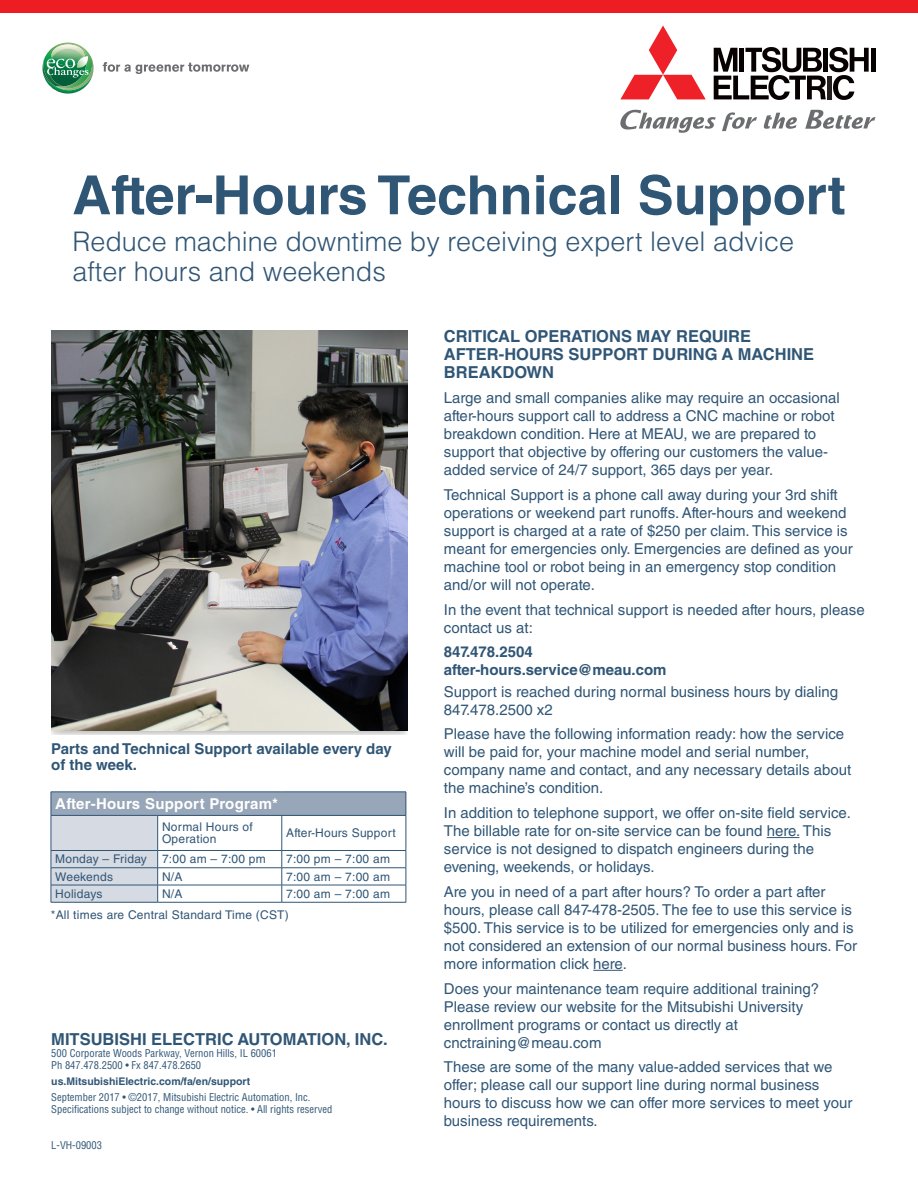
<style>
.page{position:relative;width:918px;height:1188px;background:#fff}
.page>*{position:absolute;margin:0;border:0;box-sizing:border-box;transform-origin:0 0}
._01_Heading_1_Produc{font:700 54px "Helvetica LT Std";color:#305676}
._01_Heading_2_Produc{font:300 27px/30px "Helvetica LT Std";color:#305676}
._01_Heading_Secondar{font:700 16.5px/18px "Helvetica LT Std";color:#305676}
._02_Body{font:15px/18px "Helvetica LT Std";color:#305676}
._02_Body-2{font:700 15px/18px "Helvetica LT Std";color:#305676}
._03_Table_Text{font:700 15px "Helvetica LT Std";letter-spacing:.02em;color:#fff}
._03_Table_Text-2{font:12px/12px "Helvetica LT Std";letter-spacing:.02em;color:#305676}
._04_Address_Footer{font:condensed 10.5px/12px "Helvetica LT Std";color:#305676}
._04_Address_Footer-2{font:700 10.5px "Helvetica LT Std";color:#305676}
</style>
<div class="page">
<svg style="left:51px;top:723px;width:357px;height:12px;background:#cecdca"></svg>
<hr style="left:767px;top:837px;width:32px;height:1px;background:#305676">
<hr style="left:593px;top:970px;width:30px;height:1px;background:#305676">
<div style="left:0;top:0;width:918px;height:13px;background:#ee1d23"></div>
<svg style="left:103px;top:62px;width:146px;height:12px"></svg>
<svg style="left:43px;top:43px;width:51px;height:51px"></svg>
<svg style="left:805px;top:110px;width:70px;height:19px"></svg>
<svg style="left:764px;top:113px;width:33px;height:16px"></svg>
<svg style="left:722px;top:112px;width:35px;height:19px"></svg>
<svg style="left:620px;top:110px;width:96px;height:23px"></svg>
<hr style="left:871px;top:48px;width:4px;height:24px;background:#080101">
<svg style="left:714px;top:47px;width:155px;height:53px"></svg>
<svg style="left:620px;top:26px;width:86px;height:73px"></svg>
<img style="left:51px;top:330px;width:356px;height:400px">
<div style="left:51px;top:792px;width:355px;height:23px;background:#98a6b9"></div>
<hr style="left:158px;top:792px;width:124px;height:1px;background:#305676">
<hr style="left:282px;top:792px;width:124px;height:1px;background:#305676">
<svg style="left:406px;top:792px;width:1px;height:23px"></svg>
<hr style="left:158px;top:815px;width:124px;height:1px;background:#305676">
<hr style="left:282px;top:815px;width:124px;height:1px;background:#305676">
<hr style="left:282px;top:816px;width:1px;height:34px;background:#305676">
<hr style="left:406px;top:816px;width:1px;height:34px;background:#305676">
<hr style="left:158px;top:850px;width:124px;height:1px;background:#305676">
<hr style="left:282px;top:850px;width:124px;height:1px;background:#305676">
<hr style="left:158px;top:868px;width:124px;height:1px;background:#305676">
<hr style="left:282px;top:868px;width:124px;height:1px;background:#305676">
<hr style="left:158px;top:885px;width:124px;height:1px;background:#305676">
<svg style="left:51px;top:792px;width:107px;height:110px"></svg>
<hr style="left:282px;top:885px;width:124px;height:1px;background:#305676">
<svg style="left:282px;top:851px;width:1px;height:51px"></svg>
<svg style="left:406px;top:851px;width:1px;height:51px"></svg>
<hr style="left:51px;top:902px;width:107px;height:1px;background:#305676">
<hr style="left:158px;top:902px;width:124px;height:1px;background:#305676">
<hr style="left:282px;top:902px;width:124px;height:1px;background:#305676">
<p class="_01_Heading_1_Produc" style="left:72px;top:162px;width:775px">After-Hours Technical Support</p>
<p class="_01_Heading_2_Produc" style="left:72px;top:226px;width:723px">Reduce machine downtime by receiving expert level advice after hours and weekends</p>
<p class="_02_Body-2" style="left:51px;top:740px;width:342px;line-height:16.5px">Parts and Technical Support available every day of the week.</p>
<p class="_03_Table_Text" style="left:55px;top:795px;width:224px">After-Hours Support Program*</p>
<p class="_03_Table_Text-2" style="left:162px;top:821px;width:92px">Normal Hours of<br>Operation</p>
<p class="_03_Table_Text-2" style="left:286px;top:827px;width:111px">After-Hours Support</p>
<p class="_03_Table_Text-2" style="left:55px;top:853px;width:93px">Monday – Friday</p>
<p class="_03_Table_Text-2" style="left:162px;top:853px;width:105px">7:00 am – 7:00 pm</p>
<p class="_03_Table_Text-2" style="left:286px;top:853px;width:105px">7:00 pm – 7:00 am</p>
<p class="_03_Table_Text-2" style="left:55px;top:870px;width:59px">Weekends</p>
<p class="_03_Table_Text-2" style="left:162px;top:870px;width:22px">N/A</p>
<p class="_03_Table_Text-2" style="left:286px;top:870px;width:105px">7:00 am – 7:00 am</p>
<p class="_03_Table_Text-2" style="left:55px;top:888px;width:49px">Holidays</p>
<p class="_03_Table_Text-2" style="left:162px;top:888px;width:22px">N/A</p>
<p class="_03_Table_Text-2" style="left:286px;top:888px;width:105px">7:00 am – 7:00 am</p>
<p class="_03_Table_Text-2" style="left:51px;top:909px;width:239px">*All times are Central Standard Time (CST)</p>
<p class="_01_Heading_Secondar" style="left:51px;top:1030px;width:338px">MITSUBISHI ELECTRIC AUTOMATION, INC.</p>
<p class="_04_Address_Footer" style="left:51px;top:1047px;width:227px">500 Corporate Woods Parkway, Vernon Hills, IL 60061</p>
<p class="_04_Address_Footer" style="left:51px;top:1059px;width:151px">Ph 847.478.2500 • Fx 847.478.2650</p>
<p class="_04_Address_Footer-2" style="left:51px;top:1075px;width:201px">us.MitsubishiElectric.com/fa/en/support</p>
<p class="_04_Address_Footer" style="left:51px;top:1091px;width:283px">September 2017 • ©2017, Mitsubishi Electric Automation, Inc.<br>Specifications subject to change without notice. • All rights reserved</p>
<p class="_04_Address_Footer" style="left:51px;top:1139px;width:52px">L-VH-09003</p>
<p class="_01_Heading_Secondar" style="left:444px;top:327px;width:372px">CRITICAL OPERATIONS MAY REQUIRE<br>AFTER-HOURS SUPPORT DURING A MACHINE<br>BREAKDOWN</p>
<p class="_02_Body" style="left:444px;top:389px;width:397px">Large and small companies alike may require an occasional after-hours support call to address a CNC machine or robot breakdown condition. Here at MEAU, we are prepared to support that objective by offering our customers the value&shy;added service of 24/7 support, 365 days per year.</p>
<p class="_02_Body" style="left:444px;top:486px;width:410px">Technical Support is a phone call away during your 3rd shift operations or weekend part runoffs. After-hours and weekend support is charged at a rate of $250 per claim. This service is meant for emergencies only. Emergencies are defined as your machine tool or robot being in an emergency stop condition and/or will not operate.</p>
<p class="_02_Body" style="left:444px;top:600px;width:422px">In the event that technical support is needed after hours, please contact us at:</p>
<p class="_02_Body-2" style="left:444px;top:643px;width:224px">847.478.2504 after-hours.service@meau.com</p>
<p class="_02_Body" style="left:444px;top:682px;width:396px">Support is reached during normal business hours by dialing<br>847.478.2500 x2</p>
<p class="_02_Body" style="left:444px;top:725px;width:409px">Please have the following information ready: how the service will be paid for, your machine model and serial number, company name and contact, and any necessary details about the machine’s condition.</p>
<p class="_02_Body" style="left:444px;top:804px;width:409px">In addition to telephone support, we offer on-site field service.<br>The billable rate for on-site service can be found here. This service is not designed to dispatch engineers during the evening, weekends, or holidays.</p>
<p class="_02_Body" style="left:444px;top:883px;width:415px">Are you in need of a part after hours? To order a part after hours, please call 847-478-2505. The fee to use this service is $500. This service is to be utilized for emergencies only and is not considered an extension of our normal business hours. For more information click here.</p>
<p class="_02_Body" style="left:444px;top:979px;width:377px">Does your maintenance team require additional training?<br>Please review our website for the Mitsubishi University enrollment programs or contact us directly at cnctraining@meau.com</p>
<p class="_02_Body" style="left:444px;top:1058px;width:410px">These are some of the many value-added services that we offer; please call our support line during normal business hours to discuss how we can offer more services to meet your business requirements.</p>
</div>
